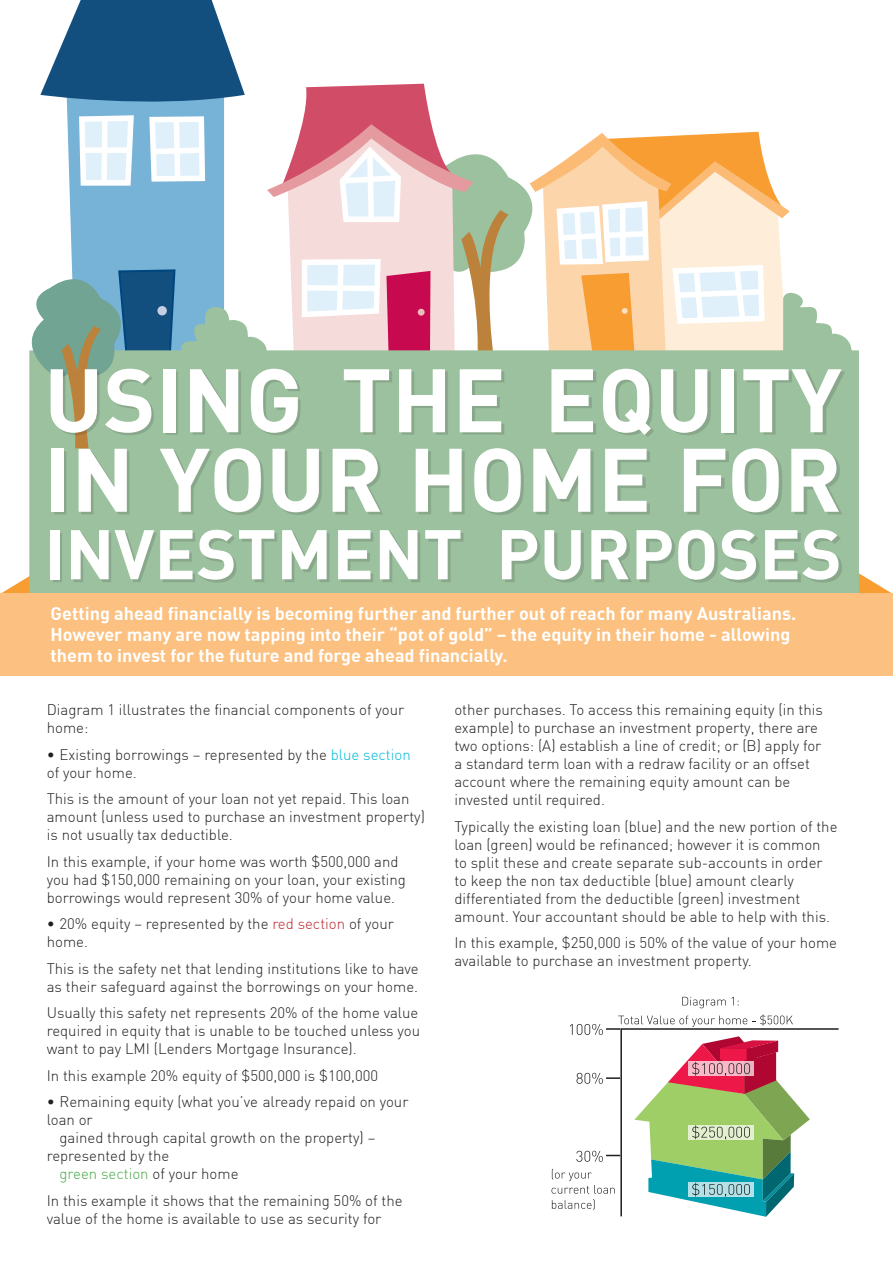
<style>
.page{position:relative;width:893px;height:1263px;background:#fff}
.page>*{position:absolute;margin:0;border:0;box-sizing:border-box;transform-origin:0 0}
.t1{font:700 88.5px/79.5px "DIN";color:#fff}
.t2{font:700 69px "DIN";color:#fff}
.t3{font:700 18px/21px "DIN";color:#fff}
.t4{font:300 15px/18px "DIN";color:#231f20}
.t5{font:300 15px "DIN";color:#47aa47}
.s1{color:#00b9da}
.s2{color:#bb272e}
.s3{color:#231f20}
</style>
<div class="page">
<svg style="left:2px;top:576px;width:27px;height:17px"></svg>
<svg style="left:29px;top:292px;width:830px;height:301px;fill:#9cc19e"></svg>
<svg style="left:267px;top:84px;width:523px;height:273px"></svg>
<div style="left:418px;top:309px;width:7px;height:7px;background:#edbbbc;border-radius:50%"></div>
<svg style="left:29px;top:0;width:216px;height:449px"></svg>
<div style="left:0;top:593px;width:893px;height:82px;background:#fcc180"></div>
<div style="left:53px;top:371px;width:840px;height:254px;background:#231f20;opacity:.15"></div>
<svg style="left:682px;top:997px;width:44px;height:11px"></svg>
<svg style="left:732px;top:997px;width:7px;height:8px"></svg>
<svg style="left:551px;top:1014px;width:288px;height:203px"></svg>
<p class="t1" style="left:44px;top:357px;width:799px">USING THE EQUITY<br>IN YOUR HOME FOR</p>
<p class="t2" style="left:44px;top:509px;width:799px">INVESTMENT PURPOSES</p>
<p class="t3" style="left:51px;top:602px;width:747px">Getting ahead financially is becoming further and further out of reach for many Australians.<br>However many are now tapping into their “pot of gold” – the equity in their home - allowing them to invest for the future and forge ahead financially.</p>
<p class="t4" style="left:47px;top:701px;width:359px">Diagram 1 illustrates the financial components of your home:</p>
<p class="t4" style="left:47px;top:745px;width:365px">• Existing borrowings – represented by the <span class="s1">blue section </span>of your home.</p>
<p class="t4" style="left:47px;top:790px;width:380px">This is the amount of your loan not yet repaid. This loan amount (unless used to purchase an investment property) is not usually tax deductible.</p>
<p class="t4" style="left:47px;top:852px;width:361px">In this example, if your home was worth $500,000 and you had $150,000 remaining on your loan, your existing borrowings would represent 30% of your home value.</p>
<p class="t4" style="left:47px;top:915px;width:349px">• 20% equity – represented by the <span class="s2">red section</span> of your home.</p>
<p class="t4" style="left:47px;top:959px;width:373px">This is the safety net that lending institutions like to have as their safeguard against the borrowings on your home.</p>
<p class="t4" style="left:47px;top:1004px;width:375px;text-align:justify">Usually this safety net represents 20% of the home value required in equity that is unable to be touched unless you want to pay LMI (Lenders Mortgage Insurance).</p>
<p class="t4" style="left:47px;top:1066px;width:333px">In this example 20% equity of $500,000 is $100,000</p>
<p class="t4" style="left:47px;top:1093px;width:363px">• Remaining equity (what you’ve already repaid on your</p>
<p class="t4" style="left:47px;top:1111px;width:47px">loan or</p>
<p class="t4" style="left:60px;top:1129px;width:317px">gained through capital growth on the property) –</p>
<p class="t4" style="left:47px;top:1147px;width:124px">represented by the</p>
<p class="t5" style="left:60px;top:1165px;width:181px">green section <span class="s3">of your home</span></p>
<p class="t4" style="left:47px;top:1191px;width:357px">In this example it shows that the remaining 50% of the value of the home is available to use as security for</p>
<p class="t4" style="left:454px;top:701px;width:370px">other purchases. To access this remaining equity (in this example) to purchase an investment property, there are two options: (A) establish a line of credit; or (B) apply for a standard term loan with a redraw facility or an offset account where the remaining equity amount can be invested until required.</p>
<p class="t4" style="left:454px;top:817px;width:385px">Typically the existing loan (blue) and the new portion of the loan (green) would be refinanced; however it is common<br>to split these and create separate sub-accounts in order to keep the non tax deductible (blue) amount clearly differentiated from the deductible (green) investment amount. Your accountant should be able to help with this.</p>
<p class="t4" style="left:454px;top:934px;width:384px">In this example, $250,000 is 50% of the value of your home available to purchase an investment property.</p>
</div>
